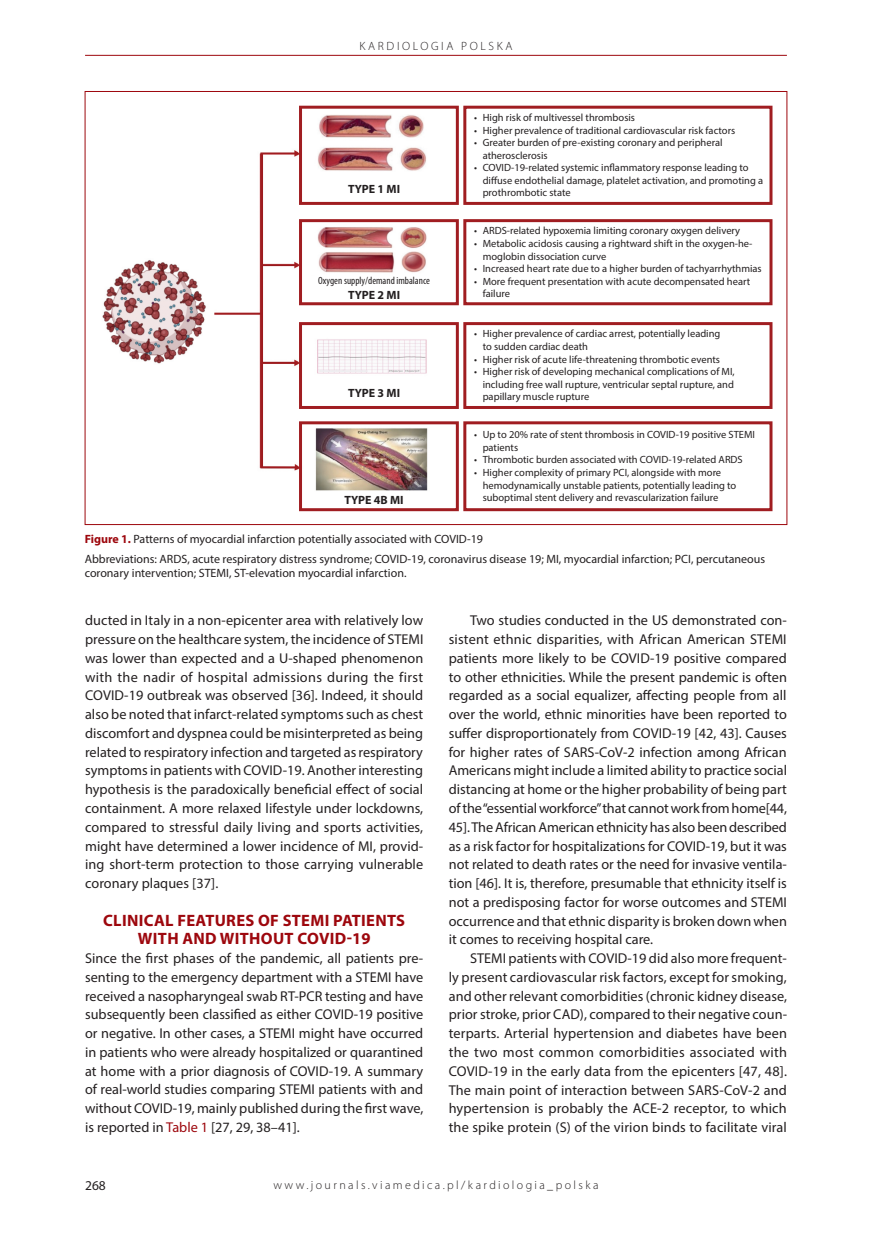
<style>
.page{position:relative;width:872px;height:1234px;background:#fff}
.page>*{position:absolute;margin:0;border:0;box-sizing:border-box;transform-origin:0 0}
.t1{font:700 16.5px/18.8px "Myriad Pro";letter-spacing:.02em;color:#9d070d;text-align:center}
.t2{font:14.25px/18.8px "Myriad Pro";letter-spacing:.005em;color:#231f20;text-align:justify}
.t3{font:13.5px "Myriad Pro";color:#231f20}
.t4{font:12px/19.5px "Myriad Pro";color:#231f20}
.t5{font:300 12px "Myriad Pro";letter-spacing:.2em;color:#231f20}
.t6{font:700 12px "Myriad Pro";color:#231f20}
.t7{font:300 12px "Myriad Pro";letter-spacing:.22em;color:#231f20}
.t8{font:10.5px/12.6px "Myriad Pro";color:#231f20}
.t9{font:condensed 10.5px "Myriad Pro";color:#231f20}
.s1{font-weight:700;color:#9d070d}
.s2{color:#9d070d}
</style>
<div class="page">
<hr style="left:85px;top:55px;width:702px;height:1px;background:#9d070d">
<img style="left:102px;top:105px;width:626px;height:407px">
<div style="left:465px;top:107px;width:306px;height:96px;background:#fff"></div>
<div style="left:463px;top:106px;width:309px;height:99px;border:3px solid #a01d21"></div>
<div style="left:465px;top:220px;width:306px;height:84px;background:#fff"></div>
<div style="left:463px;top:219px;width:309px;height:86px;border:3px solid #a01d21"></div>
<div style="left:465px;top:323px;width:306px;height:84px;background:#fff"></div>
<div style="left:463px;top:322px;width:309px;height:87px;border:3px solid #a01d21"></div>
<div style="left:465px;top:423px;width:306px;height:86px;background:#fff"></div>
<div style="left:463px;top:421px;width:309px;height:90px;border:3px solid #a01d21"></div>
<div style="left:299px;top:106px;width:160px;height:99px;border:3px solid #a01d21"></div>
<div style="left:299px;top:219px;width:160px;height:86px;border:3px solid #a01d21"></div>
<div style="left:299px;top:322px;width:160px;height:87px;border:3px solid #a01d21"></div>
<div style="left:299px;top:421px;width:160px;height:90px;border:3px solid #a01d21"></div>
<p class="t7" style="left:359px;top:40px;width:154px">KARDIOLOGIA POLSKA</p>
<p class="t8" style="left:474px;top:111px;width:162px">• High risk of multivessel thrombosis</p>
<p class="t8" style="left:474px;top:123px;width:262px">• Higher prevalence of traditional cardiovascular risk factors</p>
<p class="t8" style="left:482px;top:136px;width:241px;text-indent:-8px">• Greater burden of pre-existing coronary and peripheral atherosclerosis</p>
<p class="t8" style="left:482px;top:161px;width:282px;text-indent:-8px">• COVID-19-related systemic inflammatory response leading to diffuse endothelial damage, platelet activation, and promoting a prothrombotic state</p>
<p class="t8" style="left:474px;top:224px;width:267px">• ARDS-related hypoxemia limiting coronary oxygen delivery</p>
<p class="t8" style="left:482px;top:237px;width:271px;text-indent:-8px">• Metabolic acidosis causing a rightward shift in the oxygen-he&shy;moglobin dissociation curve</p>
<p class="t8" style="left:474px;top:262px;width:289px">• Increased heart rate due to a higher burden of tachyarrhythmias</p>
<p class="t8" style="left:482px;top:275px;width:269px;text-indent:-8px">• More frequent presentation with acute decompensated heart failure</p>
<p class="t8" style="left:482px;top:327px;width:239px;text-indent:-8px">• Higher prevalence of cardiac arrest, potentially leading to sudden cardiac death</p>
<p class="t8" style="left:474px;top:352px;width:247px">• Higher risk of acute life-threatening thrombotic events</p>
<p class="t8" style="left:482px;top:365px;width:253px;text-align:justify;text-indent:-8px">• Higher risk of developing mechanical complications of MI, including free wall rupture, ventricular septal rupture, and papillary muscle rupture</p>
<p class="t8" style="left:482px;top:428px;width:274px;text-indent:-8px">• Up to 20% rate of stent thrombosis in COVID-19 positive STEMI patients</p>
<p class="t8" style="left:474px;top:453px;width:270px">• Thrombotic burden associated with COVID-19-related ARDS</p>
<p class="t8" style="left:482px;top:466px;width:255px;text-indent:-8px">• Higher complexity of primary PCI, alongside with more hemodynamically unstable patients, potentially leading to suboptimal stent delivery and revascularization failure</p>
<p class="t6" style="left:348px;top:181px;width:54px">TYPE 1 MI</p>
<p class="t9" style="left:318px;top:274px;width:113px">Oxygen supply/demand imbalance</p>
<p class="t6" style="left:348px;top:287px;width:54px">TYPE 2 MI</p>
<p class="t6" style="left:348px;top:385px;width:54px">TYPE 3 MI</p>
<p class="t6" style="left:344px;top:492px;width:61px">TYPE 4B MI</p>
<p class="t4" style="left:85px;top:529px;width:682px"><span class="s1">FIGURE 1.</span> Patterns of myocardial infarction potentially associated with COVID-19<br>Abbreviations: ARDS, acute respiratory distress syndrome; COVID-19, coronavirus disease 19; MI, myocardial infarction; PCI, percutaneous</p>
<p class="t4" style="left:85px;top:563px;width:323px">coronary intervention; STEMI, ST-elevation myocardial infarction.</p>
<p class="t2" style="left:85px;top:610px;width:340px">ducted in Italy in a non-epicenter area with relatively low pressure on the healthcare system, the incidence of STEMI was lower than expected and a U-shaped phenomenon with the nadir of hospital admissions during the first COVID-19 outbreak was observed [36]. Indeed, it should also be noted that infarct-related symptoms such as chest discomfort and dyspnea could be misinterpreted as being related to respiratory infection and targeted as respiratory symptoms in patients with COVID-19. Another interesting hypothesis is the paradoxically beneficial effect of social containment. A more relaxed lifestyle under lockdowns, compared to stressful daily living and sports activities, might have determined a lower incidence of MI, provid&shy;ing short-term protection to those carrying vulnerable coronary plaques [37].</p>
<p class="t1" style="left:103px;top:909px;width:304px">CLINICAL FEATURES OF STEMI PATIENTS<br>WITH AND WITHOUT COVID-19</p>
<p class="t2" style="left:85px;top:948px;width:340px">Since the first phases of the pandemic, all patients pre&shy;senting to the emergency department with a STEMI have received a nasopharyngeal swab RT-PCR testing and have subsequently been classified as either COVID-19 positive or negative. In other cases, a STEMI might have occurred in patients who were already hospitalized or quarantined at home with a prior diagnosis of COVID-19. A summary of real-world studies comparing STEMI patients with and without COVID-19, mainly published during the first wave, is reported in <span class="s2">Table 1</span> [27, 29, 38–41].</p>
<p class="t2" style="left:449px;top:611px;width:340px;text-indent:21px">Two studies conducted in the US demonstrated con&shy;sistent ethnic disparities, with African American STEMI patients more likely to be COVID-19 positive compared to other ethnicities. While the present pandemic is often regarded as a social equalizer, affecting people from all over the world, ethnic minorities have been reported to suffer disproportionately from COVID-19 [42, 43]. Causes for higher rates of SARS-CoV-2 infection among African Americans might include a limited ability to practice social distancing at home or the higher probability of being part of the “essential workforce” that cannot work from home[44, 45]. The African American ethnicity has also been described as a risk factor for hospitalizations for COVID-19, but it was not related to death rates or the need for invasive ventila&shy;tion [46]. It is, therefore, presumable that ethnicity itself is not a predisposing factor for worse outcomes and STEMI occurrence and that ethnic disparity is broken down when it comes to receiving hospital care.</p>
<p class="t2" style="left:449px;top:948px;width:340px;text-indent:21px">STEMI patients with COVID-19 did also more frequent&shy;ly present cardiovascular risk factors, except for smoking, and other relevant comorbidities (chronic kidney disease, prior stroke, prior CAD), compared to their negative coun&shy;terparts. Arterial hypertension and diabetes have been the two most common comorbidities associated with COVID-19 in the early data from the epicenters [47, 48].<br>The main point of interaction between SARS-CoV-2 and hypertension is probably the ACE-2 receptor, to which the spike protein (S) of the virion binds to facilitate viral</p>
<p class="t3" style="left:85px;top:1176px;width:22px">268</p>
<p class="t5" style="left:273px;top:1177px;width:327px">www.journals.viamedica.pl/kardiologia_polska</p>
</div>
